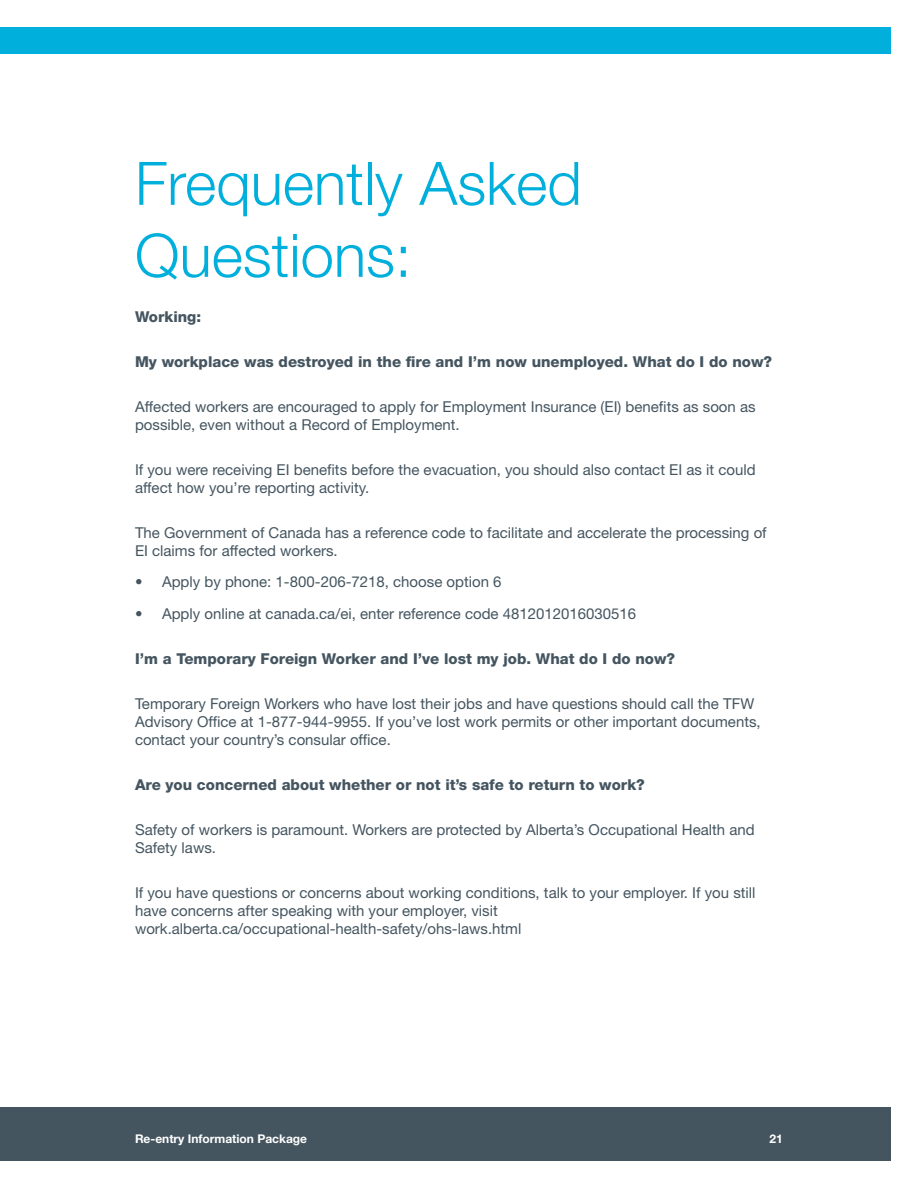
<style>
.page{position:relative;width:918px;height:1188px;background:#fff}
.page>*{position:absolute;margin:0;border:0;box-sizing:border-box;transform-origin:0 0}
.t1{font:300 60px/72px "Helvetica Neue LT Std";color:#00afdb}
.t2{font:15px/18px "Helvetica Neue LT Std";color:#455560}
.t3{font:800 15px "Helvetica Neue LT Std";color:#455560}
.t4{font:700 12px "Helvetica Neue LT Std";color:#fff}
</style>
<div class="page">
<div style="left:0;top:1107px;width:891px;height:54px;background:#455560"></div>
<div style="left:0;top:27px;width:891px;height:27px;background:#00afdb"></div>
<h1 class="t1" style="left:135px;top:146px;width:448px">Frequently Asked<br>Questions:</h1>
<p class="t3" style="left:135px;top:308px;width:68px">Working:</p>
<p class="t3" style="left:135px;top:353px;width:639px">My workplace was destroyed in the fire and I’m now unemployed. What do I do now?</p>
<p class="t2" style="left:135px;top:397px;width:622px">Affected workers are encouraged to apply for Employment I nsurance (EI) benefits as soon as possible, even without a Record of Employment.</p>
<p class="t2" style="left:135px;top:460px;width:622px">If you were receiving EI benefits before the evacuation, you should also contact EI as it could affect how you’re reporting activity.</p>
<p class="t2" style="left:135px;top:523px;width:633px">The Government of Canada has a reference code to facilitate and accelerate the processing of<br>EI claims for affected workers.</p>
<p class="t2" style="left:135px;top:573px;width:368px">• Apply by phone: 1-800-206-7218, choose option 6</p>
<p class="t2" style="left:135px;top:604px;width:503px">• Apply online at canada.ca/ei, enter reference code 4812012016030516</p>
<p class="t3" style="left:135px;top:650px;width:542px">I’m a Temporary Foreign Worker and I’ve lost my job. What do I do now?</p>
<p class="t2" style="left:135px;top:694px;width:627px">Temporary Foreign Workers who have lost their jobs and have questions should call the TFW<br>Advisory Office at 1-877-944-9955. If you’ve lost work permits or other important documents, contact your country’s consular office.</p>
<p class="t3" style="left:135px;top:776px;width:511px">Are you concerned about whether or not it’s safe to return to work?</p>
<p class="t2" style="left:135px;top:820px;width:621px">Safety of workers is paramount. Workers are protected by Alberta’s Occupational H ealth and<br>Safety laws.</p>
<p class="t2" style="left:135px;top:883px;width:622px">If you have questions or concerns about working conditions, talk to your employer. If you still have concerns after speaking with your employer, visit work.alberta.ca/occupational-health-safety/ohs-laws.html</p>
<p class="t4" style="left:135px;top:1131px;width:174px">Re-entry Information Package</p>
<p class="t4" style="left:770px;top:1131px;width:15px">21</p>
</div>
